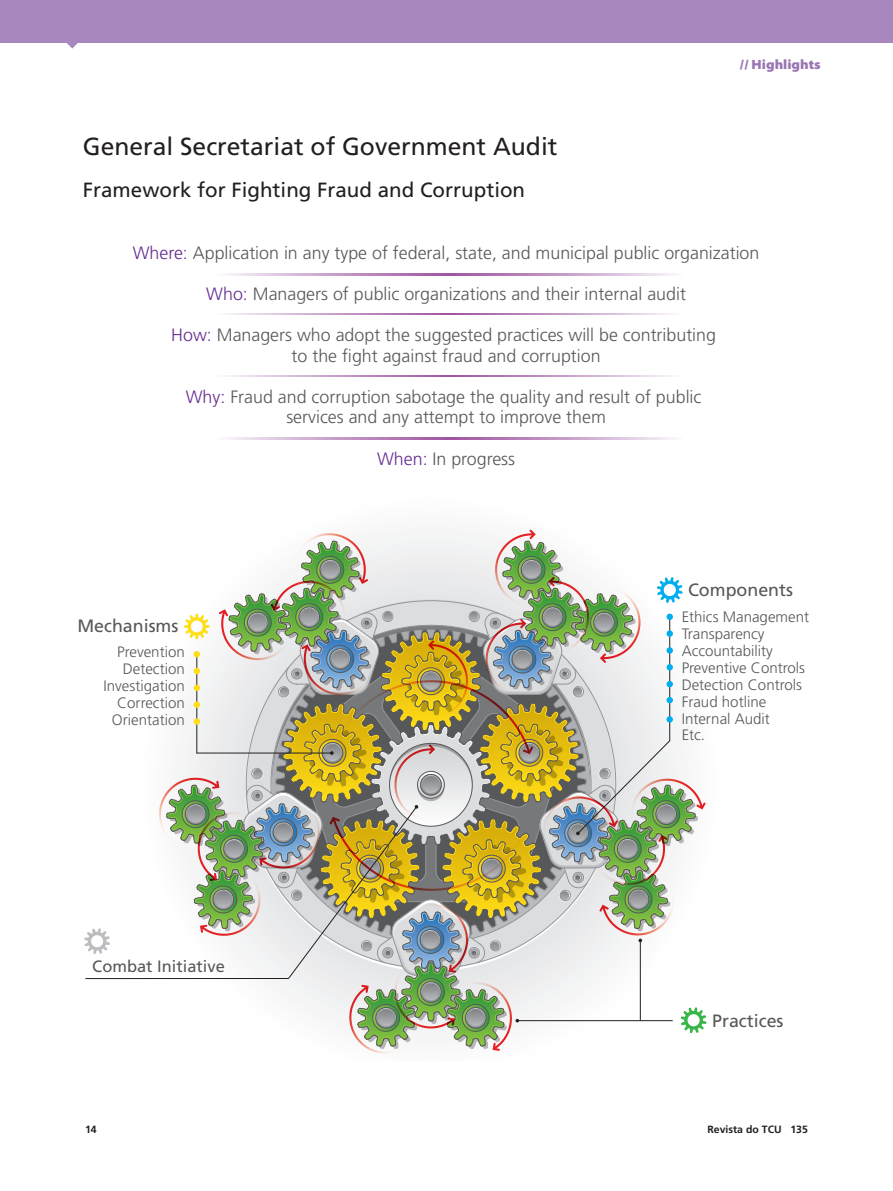
<style>
.page{position:relative;width:893px;height:1191px;background:#fff}
.page>*{position:absolute;margin:0;border:0;box-sizing:border-box;transform-origin:0 0}
.t1{font:24.75px "Frutiger LT Std";color:#231f20}
.t2{font:20.55px "Frutiger LT Std";color:#231f20}
.t3{font:300 17.85px/20.5px "Frutiger LT Std";color:#57585a;text-align:center}
.t4{font:17.85px "Frutiger LT Std";color:#57585a}
.t5{font:16.5px "Frutiger LT Std";color:#57585a}
.t6{font:300 15.15px/17px "Frutiger LT Std";color:#57585a}
.t7{font:900 semi-expanded 13.5px "Myriad Pro";color:#9a75b3}
.t8{font:700 10.5px "Frutiger LT Std";color:#231f20}
.s1{color:#652d91}
</style>
<div class="page">
<svg style="left:67px;top:43px;width:11px;height:6px"></svg>
<div style="left:0;top:0;width:893px;height:43px;background:#a787be"></div>
<hr style="left:86px;top:978px;width:202px;height:1px;background:#231f20">
<svg style="left:159px;top:530px;width:547px;height:523px"></svg>
<svg style="left:84px;top:928px;width:26px;height:26px"></svg>
<svg style="left:226px;top:274px;width:448px;height:1px"></svg>
<svg style="left:226px;top:313px;width:448px;height:2px"></svg>
<svg style="left:226px;top:375px;width:448px;height:2px"></svg>
<svg style="left:226px;top:437px;width:448px;height:2px"></svg>
<p class="t1" style="left:83px;top:132px;width:476px">General Secretariat of Government Audit</p>
<p class="t2" style="left:83px;top:178px;width:444px">Framework for Fighting Fraud and Corruption</p>
<p class="t7" style="left:740px;top:57px;width:83px">// Highlights</p>
<p class="t3" style="left:133px;top:243px;width:628px"><span class="s1">Where:</span> Application in any type of federal, state, and municipal public organization</p>
<p class="t3" style="left:206px;top:284px;width:481px"><span class="s1">Who:</span> Managers of public organizations and their internal audit</p>
<p class="t3" style="left:171px;top:325px;width:546px"><span class="s1">How:</span> Managers who adopt the suggested practices will be contributing to the fight against fraud and corruption</p>
<p class="t3" style="left:186px;top:387px;width:517px"><span class="s1">Why:</span> Fraud and corruption sabotage the quality and result of public services and any attempt to improve them</p>
<p class="t3" style="left:377px;top:448px;width:140px"><span class="s1">When:</span> In progress</p>
<p class="t4" style="left:77px;top:615px;width:103px">Mechanisms</p>
<p class="t6" style="left:104px;top:644px;width:83px;text-align:right">Prevention<br>Detection<br>Investigation<br>Correction<br>Orientation</p>
<p class="t5" style="left:92px;top:956px;width:134px">Combat Initiative</p>
<p class="t4" style="left:688px;top:579px;width:106px">Components</p>
<p class="t6" style="left:682px;top:608px;width:129px">Ethics Management<br>Transparency<br>Accountability<br>Preventive Controls<br>Detection Controls<br>Fraud hotline<br>Internal Audit<br>Etc.</p>
<p class="t4" style="left:712px;top:1010px;width:73px">Practices</p>
<p class="t8" style="left:85px;top:1123px;width:13px">14</p>
<p class="t8" style="left:708px;top:1123px;width:102px">Revista do TCU 135</p>
</div>
